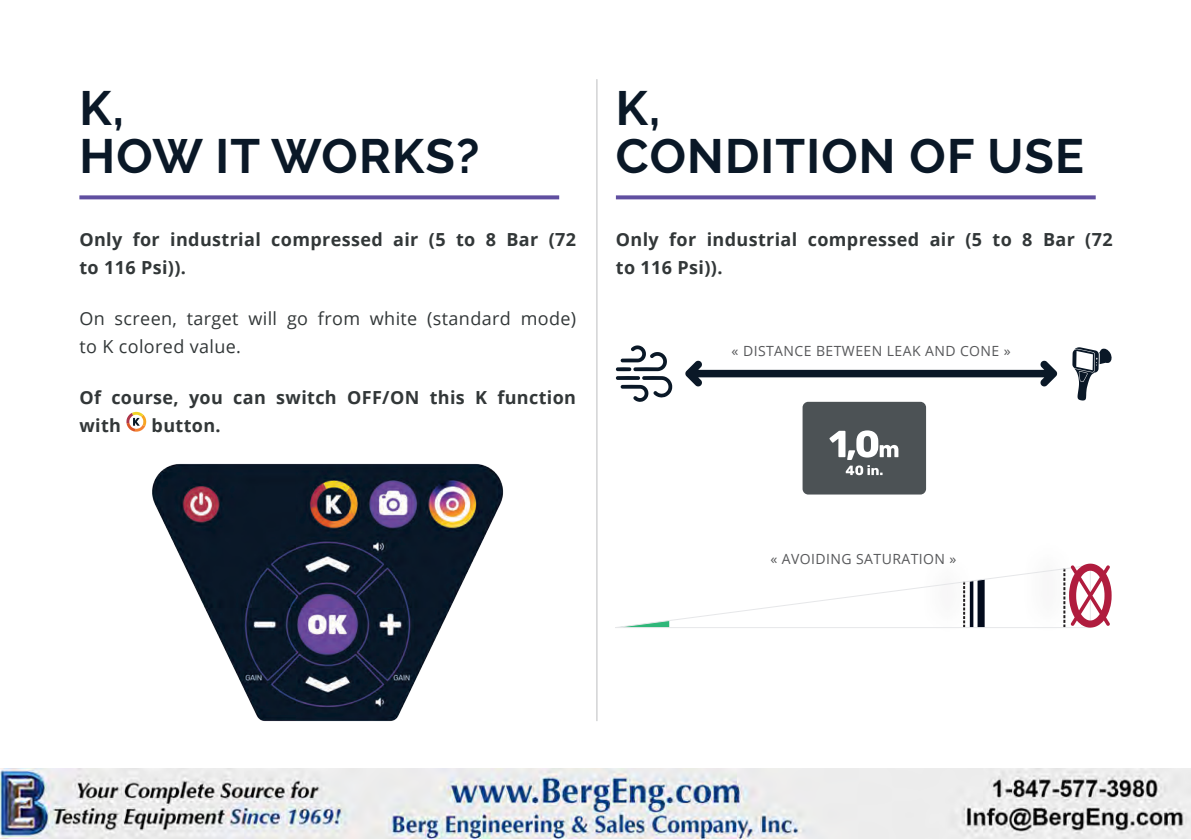
<style>
.page{position:relative;width:1191px;height:840px;background:#fff}
.page>*{position:absolute;margin:0;border:0;box-sizing:border-box;transform-origin:0 0}
.t1{font:700 48px/48px "Raleway";letter-spacing:.025em;color:#0a1827}
.t2{font:700 18px/28px "Open Sans";letter-spacing:.02em;color:#323738}
.t3{font:18px/28px "Open Sans";letter-spacing:.02em;color:#323738}
.t4{font:14px "Open Sans";letter-spacing:.03em;color:#57585a}
</style>
<div class="page">
<hr style="left:596px;top:79px;width:1px;height:641px;background:#bcbdc0">
<svg style="left:79px;top:195px;width:480px;height:4px;fill:#604fa0"></svg>
<svg style="left:126px;top:411px;width:21px;height:10px"></svg>
<svg style="left:616px;top:195px;width:479px;height:4px;fill:#604fa0"></svg>
<svg style="left:685px;top:360px;width:372px;height:26px"></svg>
<svg style="left:616px;top:345px;width:56px;height:56px"></svg>
<svg style="left:1072px;top:347px;width:40px;height:53px"></svg>
<div style="left:802px;top:401px;width:124px;height:93px;background:#4c5255;border-radius:6px"></div>
<svg style="left:829px;top:430px;width:69px;height:45px"></svg>
<svg style="left:615px;top:563px;width:496px;height:65px"></svg>
<img style="left:126px;top:421px;width:378px;height:301px">
<img style="left:0;top:768px;width:1191px;height:69px">
<h1 class="t1" style="left:79px;top:84px;width:401px">K,<br>HOW IT WORKS?</h1>
<p class="t2" style="left:79px;top:225px;width:498px">Only for industrial compressed air (5 to 8 Bar (72 to 116 Psi)).</p>
<p class="t3" style="left:79px;top:304px;width:498px">On screen, target will go from white (standard mode) to K colored value.</p>
<p class="t2" style="left:79px;top:382px;width:498px">Of course, you can switch OFF/ON this K function with</p>
<p class="t2" style="left:152px;top:410px;width:71px">button.</p>
<h1 class="t1" style="left:616px;top:84px;width:470px">K,<br>CONDITION OF USE</h1>
<p class="t2" style="left:616px;top:225px;width:498px">Only for industrial compressed air (5 to 8 Bar (72 to 116 Psi)).</p>
<p class="t4" style="left:731px;top:341px;width:281px">« DISTANCE BETWEEN LEAK AND CONE »</p>
<p class="t4" style="left:770px;top:548px;width:188px">« AVOIDING SATURATION »</p>
</div>
